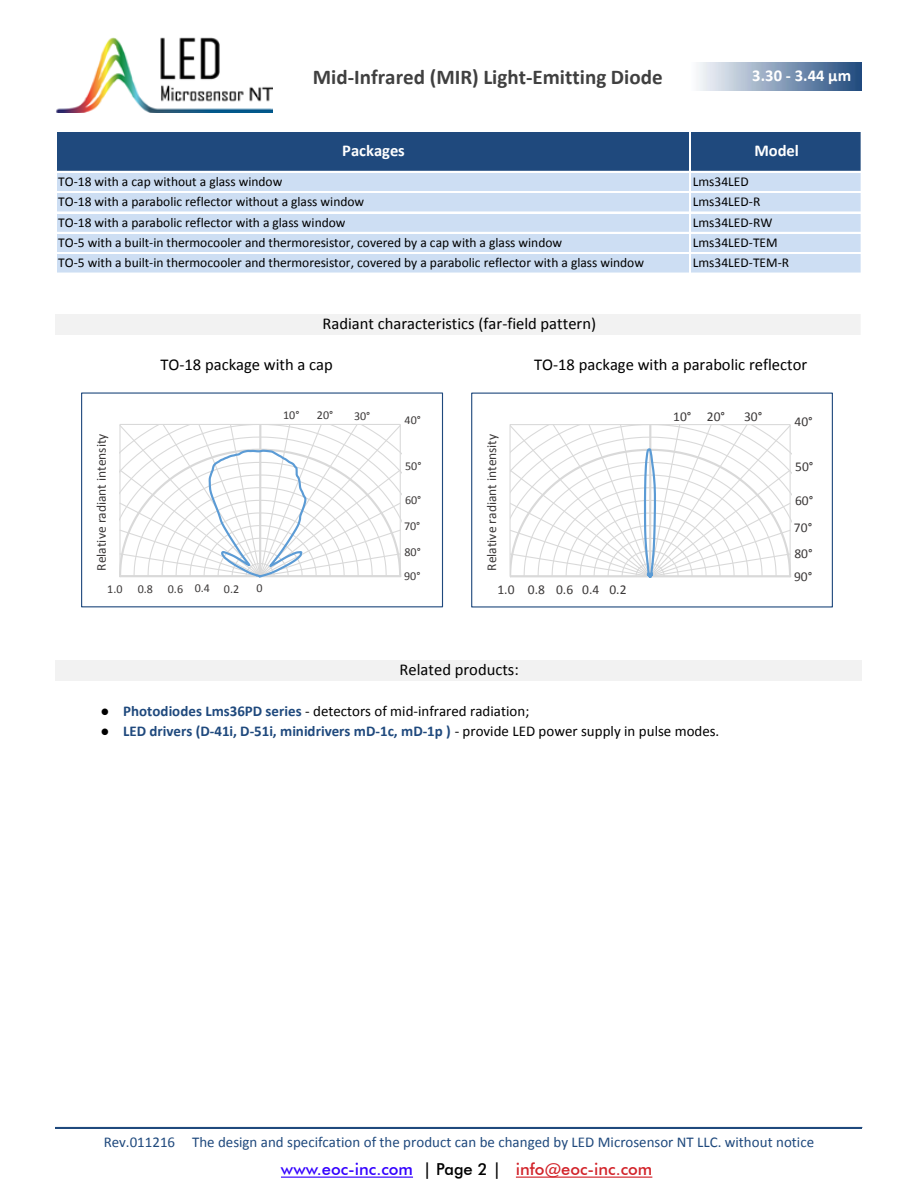
<style>
.page{position:relative;width:918px;height:1188px;background:#fff}
.page>*{position:absolute;margin:0;border:0;box-sizing:border-box;transform-origin:0 0}
.t1{font:700 21px "Calibri";color:#404040}
.t2{font:16.5px "Calibri";color:#000}
.t3{font:500 16.5px "Futura BT";color:#d2232a}
.t4{font:700 16.5px "Calibri";color:#fff}
.t5{font:15px "Calibri";color:#1f497d}
.t6{font:700 15px "Calibri";color:#1f497d}
.t7{font:15px "Calibri";color:#000}
.t8{font:13.5px "Calibri";color:#000}
.t9{font:13.5px "Calibri";color:#3b3838}
.t10{font:12.15px "Calibri";color:#3b3838}
.t11{font:12px "Calibri";color:#3b3838}
.s1{font-weight:700;color:#1f497d}
.s2{font-weight:400;color:#000}
.s3{color:#30f}
.s4{color:#000}
</style>
<div class="page">
<hr style="left:281px;top:1177px;width:132px;height:1px;background:#30f">
<hr style="left:516px;top:1177px;width:136px;height:1px;background:#d2232a">
<img style="left:56px;top:37px;width:216px;height:75px">
<img style="left:698px;top:63px;width:164px;height:28px">
<div style="left:56px;top:131px;width:806px;height:41px;background:#1f497d"></div>
<div style="left:56px;top:172px;width:806px;height:102px;background:#cddef3"></div>
<div style="left:56px;top:314px;width:806px;height:21px;background:#f2f2f2"></div>
<div style="left:56px;top:660px;width:806px;height:21px;background:#f2f2f2"></div>
<hr style="left:861px;top:132px;width:1px;height:142px;background:#fff">
<hr style="left:689px;top:132px;width:2px;height:142px;background:#fff">
<svg style="left:861px;top:314px;width:1px;height:21px"></svg>
<hr style="left:56px;top:131px;width:806px;height:1px;background:#fff">
<hr style="left:56px;top:171px;width:806px;height:2px;background:#fff">
<hr style="left:56px;top:191px;width:806px;height:1px;background:#fff">
<hr style="left:56px;top:192px;width:806px;height:1px;background:#fff">
<hr style="left:56px;top:212px;width:806px;height:1px;background:#fff">
<hr style="left:56px;top:232px;width:806px;height:2px;background:#fff">
<hr style="left:56px;top:252px;width:806px;height:1px;background:#fff">
<hr style="left:56px;top:253px;width:806px;height:1px;background:#fff">
<hr style="left:56px;top:273px;width:806px;height:1px;background:#fff">
<hr style="left:56px;top:1127px;width:806px;height:2px;background:#1f497d">
<svg style="left:510px;top:424px;width:282px;height:154px"></svg>
<div style="left:471px;top:393px;width:362px;height:215px;border:1px solid #1f497d"></div>
<svg style="left:120px;top:424px;width:282px;height:154px"></svg>
<div style="left:81px;top:392px;width:362px;height:215px;border:1px solid #1f497d"></div>
<h1 class="t1" style="left:313px;top:63px;width:351px">Mid-Infrared (MIR) Light-Emitting Diode</h1>
<p class="t4" style="left:342px;top:140px;width:64px">Packages</p>
<p class="t4" style="left:752px;top:65px;width:100px">3.30 - 3.44 μm</p>
<p class="t4" style="left:754px;top:140px;width:46px">Model</p>
<p class="t8" style="left:58px;top:173px;width:226px">TO-18 with a cap without a glass window</p>
<p class="t8" style="left:693px;top:173px;width:58px">Lms34LED</p>
<p class="t8" style="left:58px;top:193px;width:308px">TO-18 with a parabolic reflector without a glass window</p>
<p class="t8" style="left:693px;top:193px;width:69px">Lms34LED-R</p>
<p class="t8" style="left:58px;top:214px;width:289px">TO-18 with a parabolic reflector with a glass window</p>
<p class="t8" style="left:693px;top:214px;width:81px">Lms34LED-RW</p>
<p class="t8" style="left:58px;top:234px;width:506px">TO-5 with a built-in thermocooler and thermoresistor, covered by a cap with a glass window</p>
<p class="t8" style="left:693px;top:234px;width:87px">Lms34LED-TEM</p>
<p class="t8" style="left:58px;top:254px;width:587px">TO-5 with a built-in thermocooler and thermoresistor, covered by a parabolic reflector with a glass window</p>
<p class="t8" style="left:693px;top:254px;width:98px">Lms34LED-TEM-R</p>
<p class="t2" style="left:323px;top:314px;width:275px">Radiant characteristics (far-field pattern)</p>
<p class="t2" style="left:160px;top:354px;width:174px">TO-18 package with a cap</p>
<p class="t2" style="left:534px;top:354px;width:275px">TO-18 package with a parabolic reflector</p>
<p class="t9" style="left:93px;top:571px;width:138px;rotate:-90deg">Relative radiant intensity</p>
<p class="t11" style="left:107px;top:581px;width:17px">1.0</p>
<p class="t11" style="left:138px;top:581px;width:103px">0.8 0.6 0.4 0.2</p>
<p class="t11" style="left:257px;top:581px;width:8px">0</p>
<p class="t11" style="left:283px;top:408px;width:18px">10°</p>
<p class="t11" style="left:317px;top:408px;width:18px">20°</p>
<p class="t11" style="left:354px;top:408px;width:18px">30°</p>
<p class="t11" style="left:405px;top:413px;width:18px">40°</p>
<p class="t11" style="left:405px;top:458px;width:18px">50°</p>
<p class="t11" style="left:405px;top:492px;width:18px">60°</p>
<p class="t11" style="left:404px;top:519px;width:18px">70°</p>
<p class="t10" style="left:404px;top:544px;width:18px">80°</p>
<p class="t11" style="left:404px;top:568px;width:18px">90°</p>
<p class="t9" style="left:483px;top:571px;width:138px;rotate:-90deg">Relative radiant intensity</p>
<p class="t9" style="left:497px;top:581px;width:103px">1.0 0.8 0.6 0.4</p>
<p class="t9" style="left:609px;top:581px;width:19px">0.2</p>
<p class="t2" style="left:400px;top:659px;width:121px">Related products:</p>
<p class="t9" style="left:673px;top:408px;width:54px">10° 20°</p>
<p class="t9" style="left:744px;top:408px;width:20px">30°</p>
<p class="t7" style="left:101px;top:701px;width:430px">● <span class="s1">Photodiodes Lms36PD series</span> - detectors of mid-infrared radiation;</p>
<p class="t6" style="left:101px;top:722px;width:620px"><span class="s2">●</span> LED drivers (D-41i, D-51i, minidrivers mD-1c, mD-1p ) <span class="s2">- provide LED power supply in pulse modes.</span></p>
<p class="t9" style="left:795px;top:413px;width:20px">40°</p>
<p class="t9" style="left:795px;top:458px;width:20px">50°</p>
<p class="t9" style="left:795px;top:492px;width:20px">60°</p>
<p class="t9" style="left:794px;top:519px;width:20px">70°</p>
<p class="t9" style="left:794px;top:545px;width:20px">80°</p>
<p class="t9" style="left:794px;top:568px;width:20px">90°</p>
<p class="t5" style="left:104px;top:1132px;width:712px">Rev.011216 The design and specifcation of the product can be changed by LED Microsensor NT LLC. without notice</p>
<p class="t3" style="left:281px;top:1159px;width:373px"><span class="s3">www.eoc-inc.com</span> <span class="s4">| Page 2 |</span> info@eoc-inc.com</p>
</div>
